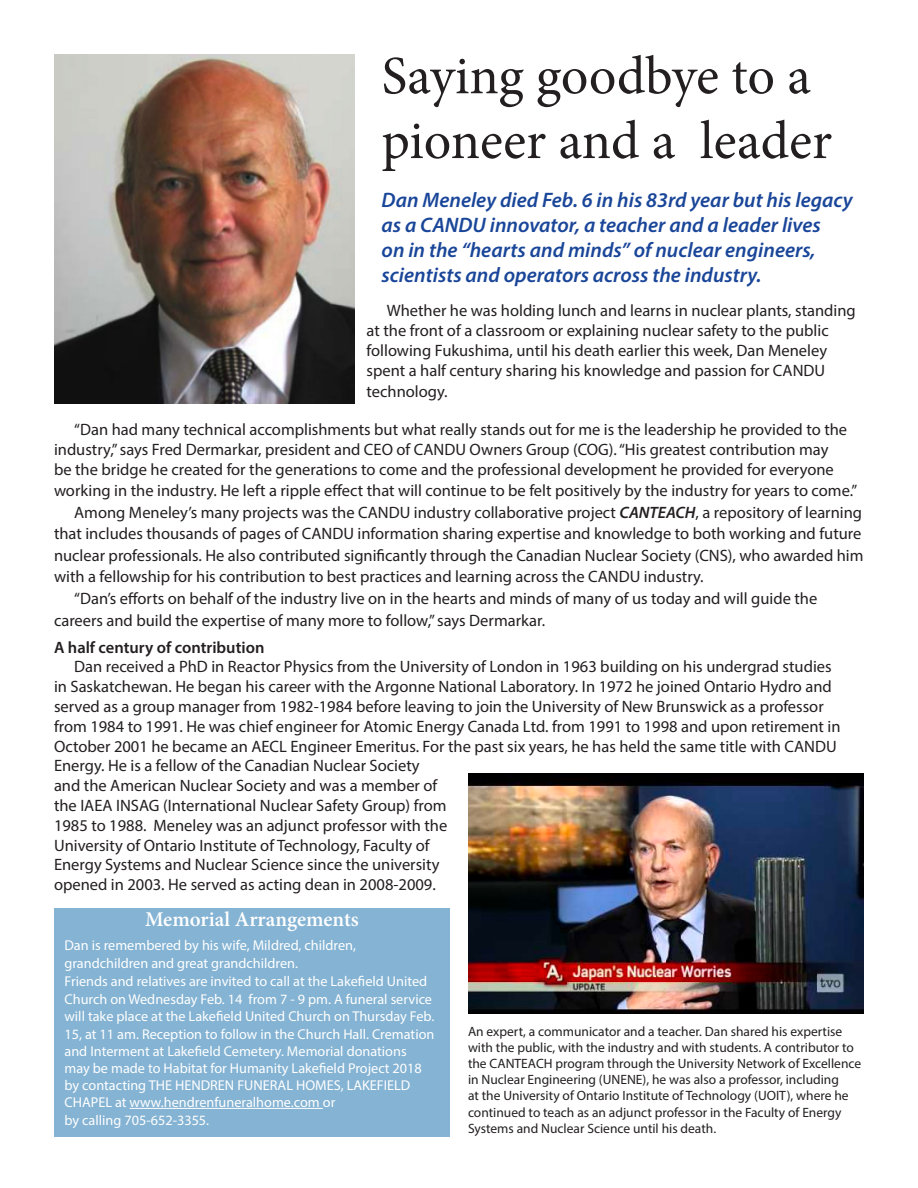
<style>
.page{position:relative;width:918px;height:1188px;background:#fff}
.page>*{position:absolute;margin:0;border:0;box-sizing:border-box;transform-origin:0 0}
.t1{font:54px/64.8px "Minion Pro";color:#231f20}
.t2{font:italic 600 21px/25.2px "Myriad Pro";color:#1a4699}
.t3{font:600 21px "Minion Pro";letter-spacing:-.005em;color:#fff}
.t4{font:16.5px/19.8px "Myriad Pro";color:#231f20}
.t5{font:600 16.5px "Myriad Pro";color:#231f20}
.t6{font:14.25px/17.2px "Myriad Pro";color:#fff}
.t7{font:13.5px/16.2px "Myriad Pro";color:#231f20}
.s1{font-weight:600;font-style:italic}
</style>
<div class="page">
<img style="left:55px;top:54px;width:300px;height:349px">
<img style="left:468px;top:773px;width:396px;height:240px">
<div style="left:54px;top:908px;width:396px;height:229px;background:#84b3d3"></div>
<hr style="left:130px;top:1108px;width:193px;height:1px;background:#fff">
<p class="t1" style="left:382px;top:44px;width:452px">Saying goodbye to a pioneer and a leader</p>
<p class="t2" style="left:382px;top:187px;width:473px">Dan Meneley died Feb. 6 in his 83rd year but his legacy as a CANDU innovator, a teacher and a leader lives</p>
<p class="t2" style="left:382px;top:237px;width:436px">on in the “hearts and minds” of nuclear engineers, scientists and operators across the industry.</p>
<p class="t4" style="left:367px;top:301px;width:491px;text-indent:20px">Whether he was holding lunch and learns in nuclear plants, standing at the front of a classroom or explaining nuclear safety to the public following Fukushima, until his death earlier this week, Dan Meneley spent a half century sharing his knowledge and passion for CANDU technology.</p>
<p class="t4" style="left:54px;top:420px;width:805px;line-height:20.2px;text-indent:20px">“Dan had many technical accomplishments but what really stands out for me is the leadership he provided to the industry,” says Fred Dermarkar, president and CEO of CANDU Owners Group (COG). “His greatest contribution may<br>be the bridge he created for the generations to come and the professional development he provided for everyone working in the industry. He left a ripple effect that will continue to be felt positively by the industry for years to come.”</p>
<p class="t4" style="left:54px;top:501px;width:811px;line-height:21.6px;text-indent:20px">Among Meneley’s many projects was the CANDU industry collaborative project <span class="s1">CANTEACH</span>, a repository of learning that includes thousands of pages of CANDU information sharing expertise and knowledge to both working and future nuclear professionals. He also contributed significantly through the Canadian Nuclear Society (CNS), who awarded him with a fellowship for his contribution to best practices and learning across the CANDU industry.</p>
<p class="t4" style="left:54px;top:587px;width:765px;line-height:21.6px;text-indent:20px">“Dan’s efforts on behalf of the industry live on in the hearts and minds of many of us today and will guide the careers and build the expertise of many more to follow,” says Dermarkar.</p>
<p class="t5" style="left:54px;top:637px;width:212px">A half century of contribution</p>
<p class="t4" style="left:54px;top:657px;width:788px;text-indent:20px">Dan received a PhD in Reactor Physics from the University of London in 1963 building on his undergrad studies in Saskatchewan. He began his career with the Argonne National Laboratory. In 1972 he joined Ontario Hydro and served as a group manager from 1982-1984 before leaving to join the University of New Brunswick as a professor from 1984 to 1991. He was chief engineer for Atomic Energy Canada Ltd. from 1991 to 1998 and upon retirement in October 2001 he became an AECL Engineer Emeritus. For the past six years, he has held the same title with CANDU Energy. He is a fellow of the Canadian Nuclear Society<br>and the American Nuclear Society and was a member of<br>the IAEA INSAG (International Nuclear Safety Group) from<br>1985 to 1988. Meneley was an adjunct professor with the<br>University of Ontario Institute of Technology, Faculty of<br>Energy Systems and Nuclear Science since the university<br>opened in 2003. He served as acting dean in 2008-2009.</p>
<p class="t3" style="left:145px;top:905px;width:215px">Memorial Arrangements</p>
<p class="t6" style="left:64px;top:936px;width:293px;line-height:18px">Dan is remembered by his wife, Mildred, children, grandchildren and great grandchildren.</p>
<p class="t6" style="left:64px;top:973px;width:371px">Friends and relatives are invited to call at the Lakefield United Church on Wednesday Feb. 14 from 7 - 9 pm. A funeral service will take place at the Lakefield United Church on Thursday Feb.<br>15, at 11 am. Reception to follow in the Church Hall. Cremation and Interment at Lakefield Cemetery. Memorial donations may be made to Habitat for Humanity Lakefield Project 2018 by contacting THE HENDREN FUNERAL HOMES, LAKEFIELD CHAPEL at www.hendrenfuneralhome.com or</p>
<p class="t6" style="left:64px;top:1111px;width:146px">by calling 705-652-3355.</p>
<p class="t7" style="left:468px;top:1023px;width:395px">An expert, a communicator and a teacher. Dan shared his expertise with the public, with the industry and with students. A contributor to the CANTEACH program through the University Network of Excellence in Nuclear Engineering (UNENE), he was also a professor, including<br>at the University of Ontario Institute of Technology (UOIT), where he continued to teach as an adjunct professor in the Faculty of Energy Systems and Nuclear Science until his death.</p>
</div>
